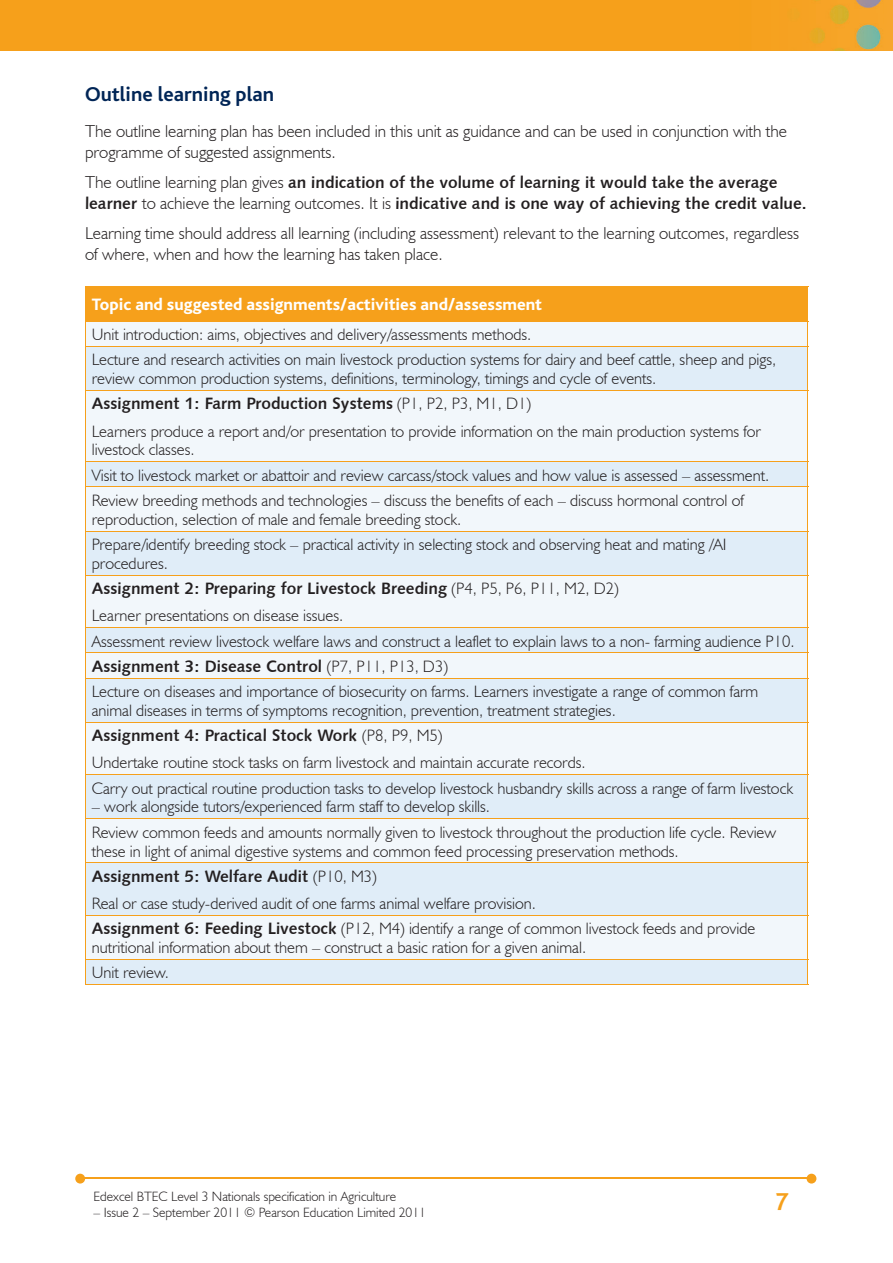
<style>
.page{position:relative;width:893px;height:1263px;background:#fff}
.page>*{position:absolute;margin:0;border:0;box-sizing:border-box;transform-origin:0 0}
.t1{font:700 25.5px "Bliss";color:#f6a01b}
.t2{font:700 21px "Bliss";color:#002556}
.t3{font:300 17.25px/21px "Humanist 521 BT";color:#231f20}
.t4{font:800 17.25px "Bliss";color:#fff}
.t5{font:300 16.5px/25.3px "Humanist 521 BT";color:#231f20}
.t6{font:16.5px/21px "Humanist 531 BT Bold A";color:#231f20}
.t7{font:300 13.5px "Humanist 521 BT";color:#231f20}
.s1{font-family:"Humanist 521 BT";font-weight:300;font-size:17.25px}
.s2{font-family:"Humanist 521 BT";font-weight:300}
.s3{font-family:"Humanist 531 BT Bold A";font-weight:400}
</style>
<div class="page">
<img style="left:0;top:0;width:893px;height:51px">
<hr style="left:82px;top:1178px;width:728px;height:1px;background:#f6a01b">
<svg style="left:807px;top:1174px;width:9px;height:9px"></svg>
<svg style="left:75px;top:1174px;width:10px;height:9px"></svg>
<div style="left:85px;top:286px;width:723px;height:35px;background:#f6a01b"></div>
<div style="left:86px;top:322px;width:721px;height:24px;background:#f2f7fb"></div>
<svg style="left:86px;top:347px;width:721px;height:637px;fill:#f2f7fb"></svg>
<svg style="left:85px;top:322px;width:1px;height:24px"></svg>
<svg style="left:807px;top:322px;width:1px;height:24px"></svg>
<hr style="left:85px;top:321px;width:723px;height:1px;background:#f6a01b">
<hr style="left:85px;top:347px;width:1px;height:43px;background:#f6a01b">
<hr style="left:807px;top:347px;width:1px;height:43px;background:#f6a01b">
<hr style="left:85px;top:346px;width:723px;height:1px;background:#f6a01b">
<hr style="left:85px;top:391px;width:1px;height:70px;background:#f6a01b">
<hr style="left:807px;top:391px;width:1px;height:70px;background:#f6a01b">
<hr style="left:85px;top:390px;width:723px;height:1px;background:#f6a01b">
<svg style="left:85px;top:462px;width:1px;height:25px"></svg>
<svg style="left:807px;top:462px;width:1px;height:25px"></svg>
<hr style="left:85px;top:461px;width:723px;height:1px;background:#f6a01b">
<hr style="left:85px;top:487px;width:1px;height:44px;background:#f6a01b">
<hr style="left:807px;top:487px;width:1px;height:44px;background:#f6a01b">
<hr style="left:85px;top:487px;width:723px;height:1px;background:#f6a01b">
<hr style="left:85px;top:531px;width:1px;height:44px;background:#f6a01b">
<hr style="left:807px;top:531px;width:1px;height:44px;background:#f6a01b">
<hr style="left:85px;top:531px;width:723px;height:1px;background:#f6a01b">
<hr style="left:85px;top:575px;width:1px;height:52px;background:#f6a01b">
<hr style="left:807px;top:575px;width:1px;height:52px;background:#f6a01b">
<hr style="left:85px;top:575px;width:723px;height:1px;background:#f6a01b">
<hr style="left:85px;top:627px;width:723px;height:1px;background:#f6a01b">
<svg style="left:85px;top:628px;width:1px;height:50px"></svg>
<svg style="left:807px;top:628px;width:1px;height:50px"></svg>
<hr style="left:85px;top:652px;width:723px;height:1px;background:#f6a01b">
<hr style="left:85px;top:678px;width:1px;height:44px;background:#f6a01b">
<hr style="left:807px;top:678px;width:1px;height:44px;background:#f6a01b">
<hr style="left:85px;top:678px;width:723px;height:1px;background:#f6a01b">
<hr style="left:85px;top:723px;width:1px;height:51px;background:#f6a01b">
<hr style="left:807px;top:723px;width:1px;height:51px;background:#f6a01b">
<hr style="left:85px;top:722px;width:723px;height:1px;background:#f6a01b">
<hr style="left:85px;top:775px;width:1px;height:43px;background:#f6a01b">
<hr style="left:807px;top:775px;width:1px;height:43px;background:#f6a01b">
<hr style="left:85px;top:774px;width:723px;height:1px;background:#f6a01b">
<hr style="left:85px;top:819px;width:1px;height:43px;background:#f6a01b">
<hr style="left:807px;top:819px;width:1px;height:43px;background:#f6a01b">
<hr style="left:85px;top:818px;width:723px;height:1px;background:#f6a01b">
<hr style="left:85px;top:863px;width:1px;height:52px;background:#f6a01b">
<hr style="left:807px;top:863px;width:1px;height:52px;background:#f6a01b">
<hr style="left:85px;top:862px;width:723px;height:1px;background:#f6a01b">
<hr style="left:85px;top:916px;width:1px;height:43px;background:#f6a01b">
<hr style="left:807px;top:916px;width:1px;height:43px;background:#f6a01b">
<hr style="left:85px;top:915px;width:723px;height:1px;background:#f6a01b">
<hr style="left:85px;top:984px;width:723px;height:1px;background:#f6a01b">
<svg style="left:85px;top:960px;width:1px;height:24px"></svg>
<svg style="left:807px;top:960px;width:1px;height:24px"></svg>
<hr style="left:85px;top:959px;width:723px;height:1px;background:#f6a01b">
<p class="t2" style="left:85px;top:83px;width:191px">Outline learning plan</p>
<p class="t3" style="left:85px;top:120px;width:704px">The outline learning plan has been included in this unit as guidance and can be used in conjunction with the programme of suggested assignments.</p>
<p class="t6" style="left:85px;top:172px;width:723px"><span class="s1">The outline learning plan gives</span> an indication of the volume of learning it would take the average learner <span class="s1">to achieve the learning outcomes. It is</span> indicative and is one way of achieving the credit value.</p>
<p class="t3" style="left:85px;top:222px;width:716px">Learning time should address all learning (including assessment) relevant to the learning outcomes, regardless of where, when and how the learning has taken place.</p>
<p class="t4" style="left:92px;top:296px;width:452px">Topic and suggested assignments/activities and/assessment</p>
<p class="t5" style="left:92px;top:321px;width:686px">Unit introduction: aims, objectives and delivery/assessments methods.<br>Lecture and research activities on main livestock production systems for dairy and beef cattle, sheep and pigs,</p>
<p class="t5" style="left:92px;top:365px;width:566px">review common production systems, definitions, terminology, timings and cycle of events.</p>
<p class="t6" style="left:92px;top:393px;width:441px">Assignment 1: Farm Production Systems <span class="s2">(P1, P2, P3, M1, D1)</span></p>
<p class="t5" style="left:92px;top:421px;width:671px;line-height:18.8px">Learners produce a report and/or presentation to provide information on the main production systems for livestock classes.</p>
<p class="t5" style="left:92px;top:462px;width:679px">Visit to livestock market or abattoir and review carcass/stock values and how value is assessed – assessment.<br>Review breeding methods and technologies – discuss the benefits of each – discuss hormonal control of</p>
<p class="t5" style="left:92px;top:506px;width:636px">reproduction, selection of male and female breeding stock.<br>Prepare/identify breeding stock – practical activity in selecting stock and observing heat and mating /AI</p>
<p class="t5" style="left:92px;top:550px;width:78px">procedures.</p>
<p class="t6" style="left:92px;top:577px;width:528px">Assignment 2: Preparing for Livestock Breeding <span class="s2">(P4, P5, P6, P11, M2, D2)</span></p>
<p class="t5" style="left:92px;top:603px;width:704px">Learner presentations on disease issues.<br>Assessment review livestock welfare laws and construct a leaflet to explain laws to a non- farming audience P10.</p>
<p class="t6" style="left:92px;top:655px;width:358px">Assignment 3: Disease Control <span class="s2">(P7, P11, P13, D3)</span></p>
<p class="t5" style="left:92px;top:682px;width:668px;line-height:18.8px">Lecture on diseases and importance of biosecurity on farms. Learners investigate a range of common farm animal diseases in terms of symptoms recognition, prevention, treatment strategies.</p>
<p class="t6" style="left:92px;top:725px;width:352px">Assignment 4: Practical Stock Work <span class="s2">(P8, P9, M5)</span></p>
<p class="t5" style="left:92px;top:750px;width:703px">Undertake routine stock tasks on farm livestock and maintain accurate records.<br>Carry out practical routine production tasks to develop livestock husbandry skills across a range of farm livestock</p>
<p class="t5" style="left:92px;top:794px;width:686px">– work alongside tutors/experienced farm staff to develop skills.<br>Review common feeds and amounts normally given to livestock throughout the production life cycle. Review</p>
<p class="t5" style="left:92px;top:838px;width:588px">these in light of animal digestive systems and common feed processing preservation methods.</p>
<p class="t6" style="left:92px;top:865px;width:287px">Assignment 5: Welfare Audit <span class="s2">(P10, M3)</span></p>
<p class="t5" style="left:92px;top:890px;width:665px">Real or case study-derived audit of one farms animal welfare provision.<br><span class="s3">Assignment 6: Feeding Livestock</span> (P12, M4) identify a range of common livestock feeds and provide</p>
<p class="t5" style="left:92px;top:934px;width:496px">nutritional information about them – construct a basic ration for a given animal.<br>Unit review.</p>
<p class="t7" style="left:94px;top:1188px;width:304px">Edexcel BTEC Level 3 Nationals specification in Agriculture</p>
<p class="t7" style="left:94px;top:1204px;width:334px">– Issue 2 – September 2011 © Pearson Education Limited 2011</p>
<h1 class="t1" style="left:775px;top:1188px;width:15px">7</h1>
</div>
